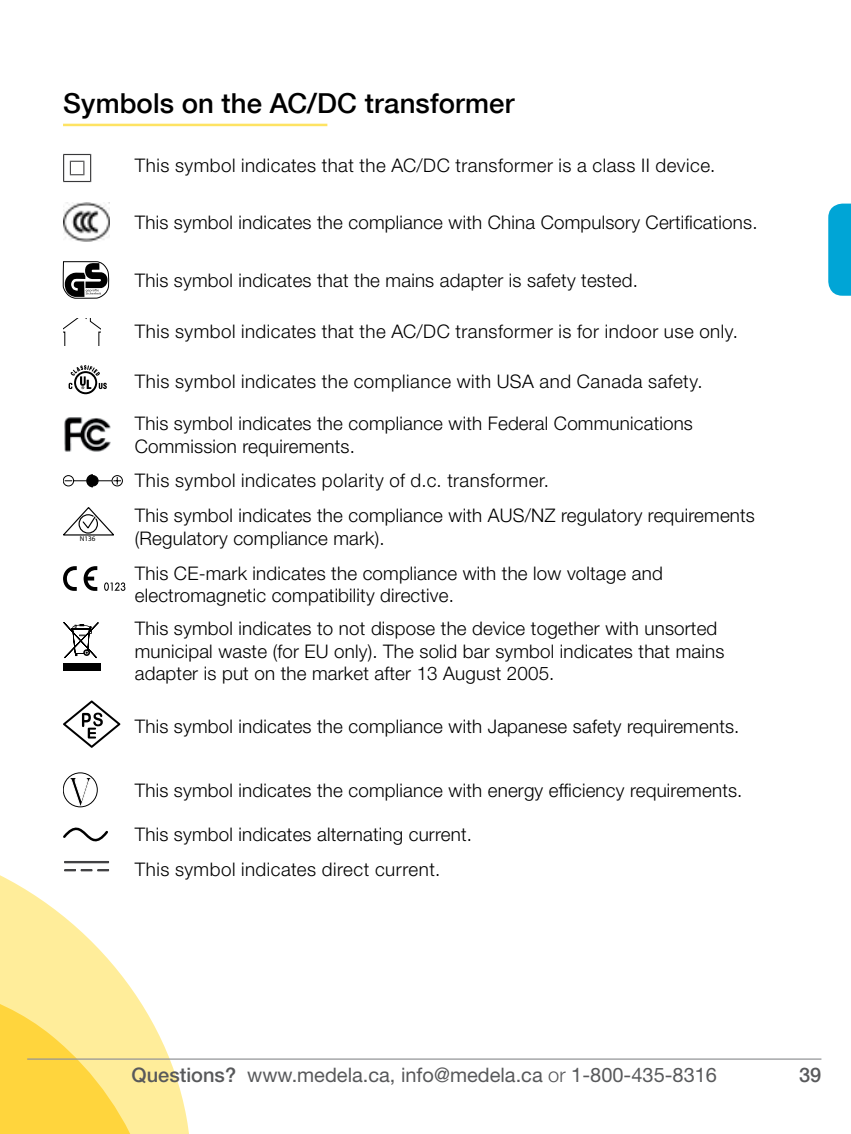
<style>
.page{position:relative;width:851px;height:1134px;background:#fff}
.page>*{position:absolute;margin:0;border:0;box-sizing:border-box;transform-origin:0 0}
.t1{font:500 27.5px "Helvetica Neue LT Com";letter-spacing:.005em;color:#000}
.t2{font:20px "Helvetica Neue LT Std";color:#58595b}
.t3{font:500 20px "Helvetica Neue LT Com";color:#58595b}
.t4{font:300 18.75px/22.5px "Helvetica Neue LT Std";letter-spacing:.01em;color:#000}
.t5{font:7px "Myriad Pro";color:#000}
.s1{font-weight:500}
.s2{font-weight:300}
</style>
<div class="page">
<svg style="left:93px;top:841px;width:96px;height:293px"></svg>
<svg style="left:75px;top:848px;width:105px;height:286px"></svg>
<hr style="left:63px;top:124px;width:264px;height:2px;background:#fee363">
<svg style="left:63px;top:154px;width:28px;height:28px"></svg>
<img style="left:63px;top:202px;width:47px;height:40px">
<svg style="left:63px;top:261px;width:46px;height:37px"></svg>
<svg style="left:63px;top:318px;width:38px;height:27px"></svg>
<svg style="left:69px;top:365px;width:38px;height:29px"></svg>
<img style="left:64px;top:417px;width:47px;height:35px">
<div style="left:112px;top:475px;width:11px;height:11px;border:1px solid #000;border-radius:50%"></div>
<svg style="left:63px;top:474px;width:58px;height:13px"></svg>
<svg style="left:63px;top:507px;width:51px;height:29px"></svg>
<svg style="left:63px;top:566px;width:14px;height:25px"></svg>
<svg style="left:84px;top:566px;width:13px;height:25px"></svg>
<svg style="left:105px;top:582px;width:20px;height:9px"></svg>
<svg style="left:63px;top:622px;width:36px;height:36px"></svg>
<div style="left:63px;top:663px;width:38px;height:8px;background:#000"></div>
<svg style="left:63px;top:700px;width:57px;height:48px"></svg>
<svg style="left:68px;top:777px;width:24px;height:30px"></svg>
<div style="left:63px;top:773px;width:34px;height:34px;border:1px solid #000;border-radius:50%"></div>
<svg style="left:63px;top:827px;width:45px;height:14px"></svg>
<svg style="left:81px;top:869px;width:11px;height:2px"></svg>
<svg style="left:0;top:863px;width:75px;height:271px;background:#fee581"></svg>
<svg style="left:98px;top:869px;width:11px;height:2px"></svg>
<div style="left:64px;top:861px;width:45px;height:2px;border:1px solid #424244"></div>
<hr style="left:27px;top:1058px;width:794px;height:2px;background:#939598">
<svg style="left:828px;top:204px;width:22px;height:92px;background:#0da9d8"></svg>
<h1 class="t1" style="left:63px;top:87px;width:453px">Symbols on the AC/DC transformer</h1>
<p class="t4" style="left:135px;top:154px;width:582px">This symbol indicates that the AC/DC transformer is a class II device.</p>
<p class="t4" style="left:135px;top:210px;width:624px">This symbol indicates the compliance with China Compulsory Certifications.</p>
<p class="t5" style="left:80px;top:535px;width:17px">N136</p>
<p class="t4" style="left:135px;top:268px;width:504px">This symbol indicates that the mains adapter is safety tested.</p>
<p class="t4" style="left:135px;top:320px;width:604px">This symbol indicates that the AC/DC transformer is for indoor use only.</p>
<p class="t4" style="left:135px;top:369px;width:569px">This symbol indicates the compliance with USA and Canada safety.</p>
<p class="t4" style="left:135px;top:412px;width:559px">This symbol indicates the compliance with Federal Communications<br>Commission requirements.</p>
<p class="t4" style="left:135px;top:468px;width:416px">This symbol indicates polarity of d.c. transformer.</p>
<p class="t4" style="left:135px;top:504px;width:621px">This symbol indicates the compliance with AUS/NZ regulatory requirements (Regulatory compliance mark).</p>
<p class="t4" style="left:135px;top:561px;width:529px">This CE-mark indicates the compliance with the low voltage and electromagnetic compatibility directive.</p>
<p class="t4" style="left:135px;top:617px;width:591px">This symbol indicates to not dispose the device together with unsorted municipal waste (for EU only). The solid bar symbol indicates that mains adapter is put on the market after 13 August 2005.</p>
<p class="t4" style="left:135px;top:715px;width:606px">This symbol indicates the compliance with Japanese safety requirements.</p>
<p class="t4" style="left:135px;top:778px;width:609px">This symbol indicates the compliance with energy efficiency requirements.</p>
<p class="t4" style="left:135px;top:816px;width:338px;line-height:34.8px">This symbol indicates alternating current.<br>This symbol indicates direct current.</p>
<p class="t2" style="left:131px;top:1063px;width:587px"><span class="s1">Questions?</span> www.medela.ca, info@medela.ca <span class="s2">or</span> 1-800-435-8316</p>
<p class="t3" style="left:799px;top:1063px;width:24px">39</p>
</div>
